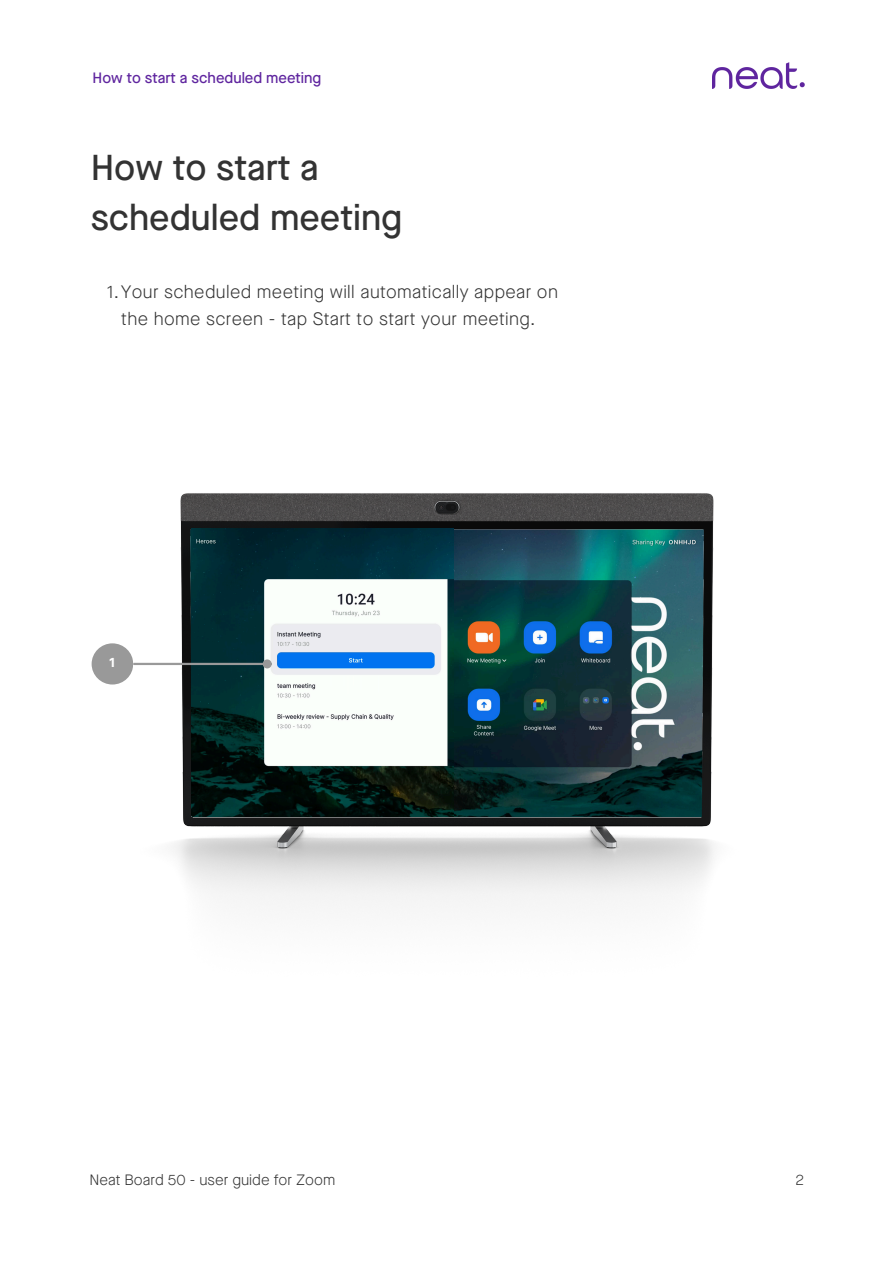
<style>
.page{position:relative;width:894px;height:1264px;background:#fff}
.page>*{position:absolute;margin:0;border:0;box-sizing:border-box;transform-origin:0 0}
.t1{font:500 36px/49.5px "Maison Neue";color:#333}
.t2{font:300 18px/27px "Maison Neue";letter-spacing:.02em;color:#333;text-align:center}
.t3{font:300 15px "Maison Neue";color:#333}
.t4{font:500 15px "Maison Neue";color:#5f259f}
.t5{font:700 13.5px "Maison Neue";color:#fff}
</style>
<div class="page">
<img style="left:712px;top:63px;width:91px;height:26px">
<img style="left:91px;top:493px;width:623px;height:414px">
<img style="left:191px;top:529px;width:262px;height:288px">
<hr style="left:133px;top:662px;width:130px;height:3px;background:#999">
<div style="left:264px;top:660px;width:6px;height:7px;background:#999;border-radius:50%"></div>
<div style="left:262px;top:659px;width:9px;height:9px;border:2px solid #999;border-radius:50%"></div>
<div style="left:92px;top:643px;width:41px;height:41px;background:#999;border-radius:50%"></div>
<p class="t4" style="left:93px;top:72px;width:230px">How to start a scheduled meeting</p>
<p class="t1" style="left:91px;top:146px;width:313px">How to start a scheduled meeting</p>
<p class="t2" style="left:107px;top:280px;width:452px">1.Your scheduled meeting will automatically appear on the home screen - tap Start to start your meeting.</p>
<p class="t5" style="left:110px;top:656px;width:7px">1</p>
<p class="t3" style="left:89px;top:1173px;width:247px">Neat Board 50 - user guide for Zoom</p>
<p class="t3" style="left:795px;top:1173px;width:10px">2</p>
</div>
